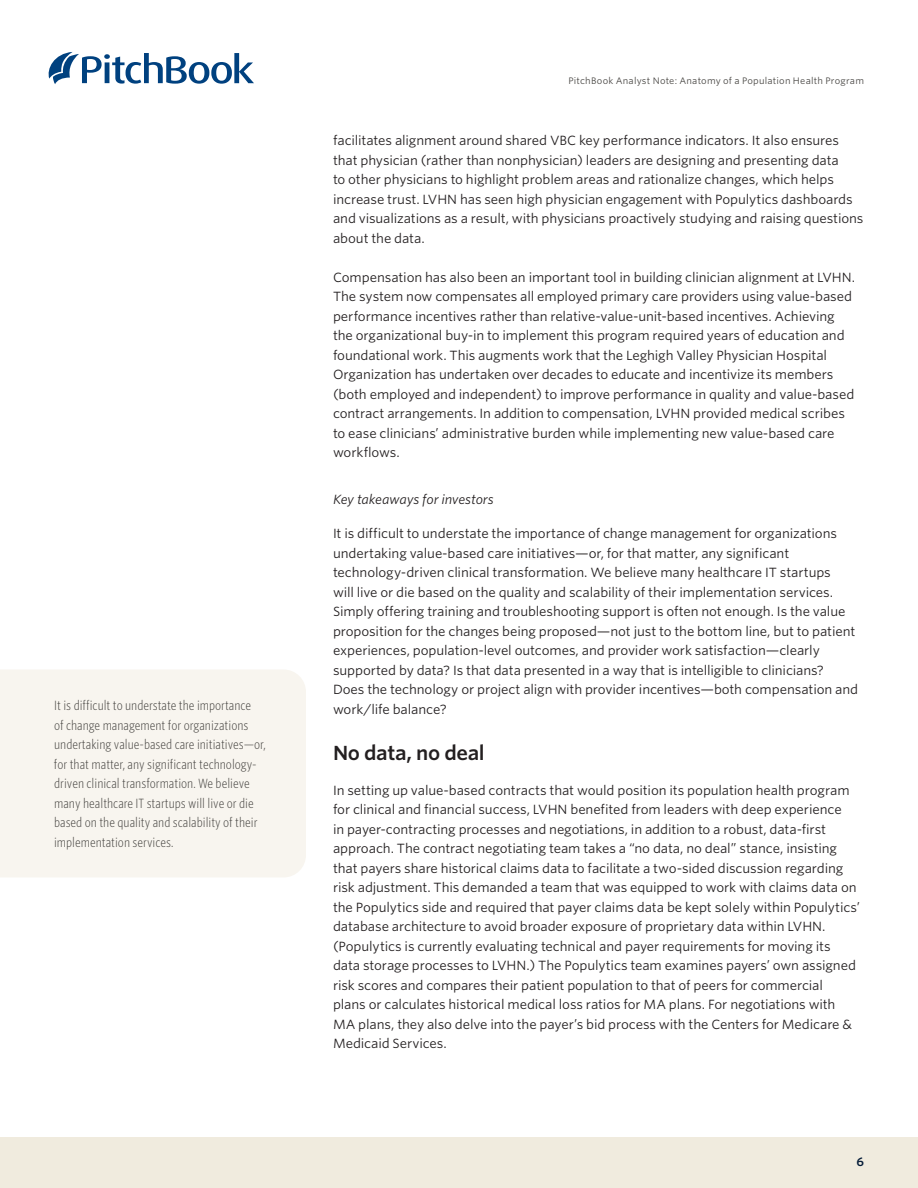
<style>
.page{position:relative;width:918px;height:1188px;background:#fff}
.page>*{position:absolute;margin:0;border:0;box-sizing:border-box;transform-origin:0 0}
.AN_Section_title{font:600 19.5px "Whitney S Sm";letter-spacing:-.02em;color:#231f20}
.AN_Body_copy_-_runt{font:12.75px/19.5px "Whitney S Sm";letter-spacing:-.01em;color:#231f20}
.AN_Callout_text{font:300 12.75px/19.5px "Whitney Cond S Sm";color:#484643}
.AN_Section_title-2{font:italic 12.75px "Whitney S Sm";letter-spacing:-.015em;color:#231f20}
.t1{font:600 12px "Whitney S Sm";color:#051c38}
.t2{font:9px "Whitney S Sm";letter-spacing:.02em;color:#484643}
</style>
<div class="page">
<svg style="left:49px;top:52px;width:205px;height:32px"></svg>
<div style="left:0;top:1137px;width:918px;height:51px;background:#f0ebde"></div>
<div style="left:0;top:670px;width:306px;height:207px;background:#f8f5ef"></div>
<p class="AN_Callout_text" style="left:54px;top:696px;width:213px">It is difficult to understate the importance<br>of change management for organizations undertaking value-based care initiatives—or, for that matter, any significant technology&shy;driven clinical transformation. We believe many healthcare IT startups will live or die based on the quality and scalability of their implementation services.</p>
<p class="t2" style="left:568px;top:75px;width:297px">PitchBook Analyst Note: Anatomy of a Population Health Program</p>
<p class="AN_Body_copy_-_runt" style="left:333px;top:131px;width:532px">facilitates alignment around shared VBC key performance indicators. It also ensures that physician (rather than nonphysician) leaders are designing and presenting data<br>to other physicians to highlight problem areas and rationalize changes, which helps increase trust. LVHN has seen high physician engagement with Populytics dashboards and visualizations as a result, with physicians proactively studying and raising questions about the data.</p>
<p class="AN_Body_copy_-_runt" style="left:333px;top:267px;width:524px">Compensation has also been an important tool in building clinician alignment at LVHN.<br>The system now compensates all employed primary care providers using value-based performance incentives rather than relative-value-unit-based incentives. Achieving the organizational buy-in to implement this program required years of education and foundational work. This augments work that the Leghigh Valley Physician Hospital Organization has undertaken over decades to educate and incentivize its members (both employed and independent) to improve performance in quality and value-based contract arrangements. In addition to compensation, LVHN provided medical scribes to ease clinicians’ administrative burden while implementing new value-based care workflows.</p>
<p class="AN_Section_title-2" style="left:333px;top:490px;width:162px">Key takeaways for investors</p>
<p class="AN_Body_copy_-_runt" style="left:333px;top:524px;width:527px">It is difficult to understate the importance of change management for organizations undertaking value-based care initiatives—or, for that matter, any significant technology-driven clinical transformation. We believe many healthcare IT startups<br>will live or die based on the quality and scalability of their implementation services.<br>Simply offering training and troubleshooting support is often not enough. Is the value proposition for the changes being proposed—not just to the bottom line, but to patient experiences, population-level outcomes, and provider work satisfaction—clearly supported by data? Is that data presented in a way that is intelligible to clinicians?<br>Does the technology or project align with provider incentives—both compensation and work/life balance?</p>
<p class="AN_Section_title" style="left:333px;top:739px;width:153px">No data, no deal</p>
<p class="AN_Body_copy_-_runt" style="left:333px;top:780px;width:529px">In setting up value-based contracts that would position its population health program for clinical and financial success, LVHN benefited from leaders with deep experience<br>in payer-contracting processes and negotiations, in addition to a robust, data-first approach. The contract negotiating team takes a “no data, no deal” stance, insisting that payers share historical claims data to facilitate a two-sided discussion regarding risk adjustment. This demanded a team that was equipped to work with claims data on the Populytics side and required that payer claims data be kept solely within Populytics’ database architecture to avoid broader exposure of proprietary data within LVHN. (Populytics is currently evaluating technical and payer requirements for moving its data storage processes to LVHN.) The Populytics team examines payers’ own assigned risk scores and compares their patient population to that of peers for commercial<br>plans or calculates historical medical loss ratios for MA plans. For negotiations with MA plans, they also delve into the payer’s bid process with the Centers for Medicare &amp; Medicaid Services.</p>
<p class="t1" style="left:856px;top:1153px;width:9px">6</p>
</div>
